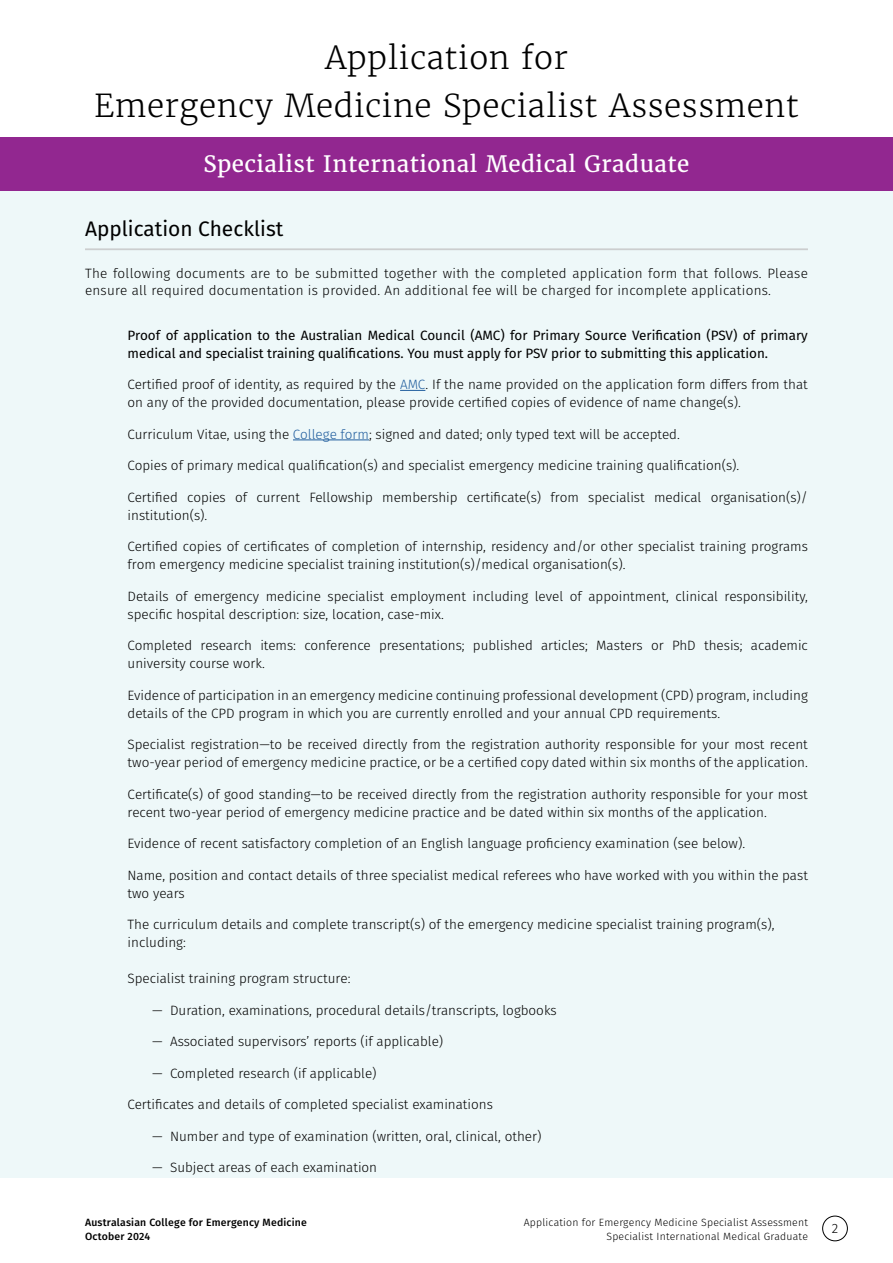
<style>
.page{position:relative;width:893px;height:1263px;background:#fff}
.page>*{position:absolute;margin:0;border:0;box-sizing:border-box;transform-origin:0 0}
.t1{font:300 31.5px/48px "Merriweather";letter-spacing:.02em;color:#000;text-align:center}
.t2{font:22.5px "Merriweather";letter-spacing:.02em;color:#fff}
.t3{font:21px "Fira Sans";color:#000}
.t4{font:300 13.5px/18px "Fira Sans";color:#000}
.t5{font:300 13.5px/16.2px "Fira Sans";letter-spacing:.02em;color:#000}
.t6{font:13.5px/18px "Fira Sans";color:#000}
.t7{font:300 10.5px/13.5px "Fira Sans";letter-spacing:.02em;color:#000;text-align:right}
.t8{font:500 10.5px/13.5px "Fira Sans";letter-spacing:.02em;color:#000}
.s1{color:#215e9e}
</style>
<div class="page">
<div style="left:0;top:164px;width:893px;height:1014px;background:#eef8f9"></div>
<div style="left:822px;top:1216px;width:26px;height:25px;border:1px solid #000;border-radius:50%"></div>
<div style="left:0;top:137px;width:893px;height:54px;background:#922790"></div>
<hr style="left:85px;top:248px;width:723px;height:2px;background:#cccecf">
<svg style="left:400px;top:390px;width:25px;height:1px"></svg>
<hr style="left:293px;top:440px;width:76px;height:1px;background:#215e9e">
<h1 class="t1" style="left:94px;top:34px;width:706px">Application for<br>Emergency Medicine Specialist Assessment</h1>
<h2 class="t2" style="left:203px;top:150px;width:487px">Specialist International Medical Graduate</h2>
<h3 class="t3" style="left:85px;top:212px;width:200px">Application Checklist</h3>
<p class="t5" style="left:85px;top:265px;width:724px">The following documents are to be submitted together with the completed application form that follows. Please ensure all required documentation is provided. An additional fee will be charged for incomplete applications.</p>
<p class="t6" style="left:128px;top:325px;width:682px">Proof of application to the Australian Medical Council (AMC) for Primary Source Verification (PSV) of primary medical and specialist training qualifications. You must apply for PSV prior to submitting this application.</p>
<p class="t4" style="left:128px;top:375px;width:682px">Certified proof of identity, as required by the <span class="s1">AMC</span>. If the name provided on the application form differs from that on any of the provided documentation, please provide certified copies of evidence of name change(s).</p>
<p class="t4" style="left:128px;top:425px;width:554px">Curriculum Vitae, using the <span class="s1">College form</span>; signed and dated; only typed text will be accepted.</p>
<p class="t4" style="left:128px;top:456px;width:613px">Copies of primary medical qualification(s) and specialist emergency medicine training qualification(s).</p>
<p class="t4" style="left:128px;top:488px;width:682px">Certified copies of current Fellowship membership certificate(s) from specialist medical organisation(s)/ institution(s).</p>
<p class="t4" style="left:128px;top:537px;width:682px">Certified copies of certificates of completion of internship, residency and/or other specialist training programs from emergency medicine specialist training institution(s)/medical organisation(s).</p>
<p class="t4" style="left:128px;top:587px;width:682px">Details of emergency medicine specialist employment including level of appointment, clinical responsibility, specific hospital description: size, location, case-mix.</p>
<p class="t4" style="left:128px;top:636px;width:682px">Completed research items: conference presentations; published articles; Masters or PhD thesis; academic university course work.</p>
<p class="t4" style="left:128px;top:686px;width:682px">Evidence of participation in an emergency medicine continuing professional development (CPD) program, including details of the CPD program in which you are currently enrolled and your annual CPD requirements.</p>
<p class="t4" style="left:128px;top:735px;width:682px">Specialist registration—to be received directly from the registration authority responsible for your most recent two-year period of emergency medicine practice, or be a certified copy dated within six months of the application.</p>
<p class="t4" style="left:128px;top:785px;width:682px">Certificate(s) of good standing—to be received directly from the registration authority responsible for your most recent two-year period of emergency medicine practice and be dated within six months of the application.</p>
<p class="t4" style="left:128px;top:834px;width:619px">Evidence of recent satisfactory completion of an English language proficiency examination (see below).</p>
<p class="t4" style="left:128px;top:866px;width:682px">Name, position and contact details of three specialist medical referees who have worked with you within the past two years</p>
<p class="t4" style="left:128px;top:915px;width:648px">The curriculum details and complete transcript(s) of the emergency medicine specialist training program(s), including:</p>
<p class="t4" style="left:128px;top:969px;width:224px">Specialist training program structure:</p>
<p class="t4" style="left:152px;top:1001px;width:406px">— Duration, examinations, procedural details/transcripts, logbooks</p>
<p class="t4" style="left:152px;top:1032px;width:293px">— Associated supervisors’ reports (if applicable)</p>
<p class="t4" style="left:152px;top:1064px;width:226px">— Completed research (if applicable)</p>
<p class="t4" style="left:128px;top:1095px;width:367px">Certificates and details of completed specialist examinations</p>
<p class="t4" style="left:152px;top:1127px;width:391px">— Number and type of examination (written, oral, clinical, other)</p>
<p class="t4" style="left:152px;top:1158px;width:227px">— Subject areas of each examination</p>
<p class="t8" style="left:85px;top:1215px;width:223px">Australasian College for Emergency Medicine<br>October 2024</p>
<p class="t7" style="left:524px;top:1215px;width:286px">Application for Emergency Medicine Specialist Assessment<br>Specialist International Medical Graduate</p>
<p class="t4" style="left:832px;top:1219px;width:8px">2</p>
</div>
